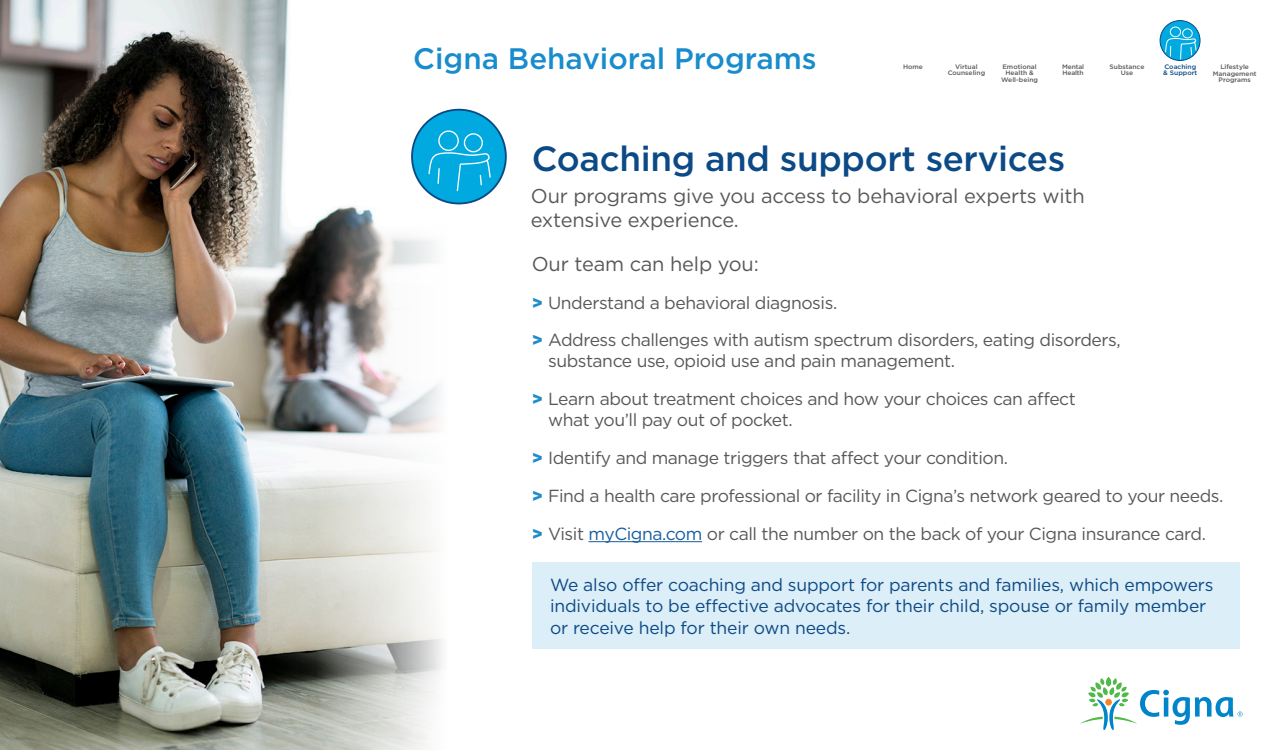
<style>
.page{position:relative;width:1280px;height:750px;background:#fff}
.page>*{position:absolute;margin:0;border:0;box-sizing:border-box;transform-origin:0 0}
.t1{font:500 35px "Gotham";letter-spacing:-.01em;color:#0c4a86}
.t2{font:500 29.62px "Gotham";color:#188ccc}
.t3{font:20px/24px "Gotham";letter-spacing:-.01em;color:#57585a}
.t4{font:17.5px/21px "Gotham";letter-spacing:-.025em;color:#57585a}
.t5{font:17.5px/21.2px "Gotham";letter-spacing:-.01em;color:#0c4a86}
.t6{font:500 6.5px/6.5px "Gotham";color:#58595b;text-align:center;scale:1.04 1}
.t7{font:500 6.5px/6.5px "Gotham";color:#0c4a86;scale:1.04 1}
.t8{font:500 6.5px/6.5px "Gotham";letter-spacing:-.025em;color:#58595b;scale:1.04 1}
.s1{font-weight:900;color:#218bcb}
.s2{color:#175d9e}
</style>
<div class="page">
<svg style="left:1080px;top:677px;width:163px;height:53px"></svg>
<img style="left:0;top:0;width:147px;height:750px">
<img style="left:147px;top:0;width:337px;height:750px">
<div style="left:412px;top:110px;width:94px;height:93px;background:#00aae0;border-radius:50%"></div>
<div style="left:411px;top:109px;width:96px;height:95px;border:2px solid #0c4a86;border-radius:50%"></div>
<svg style="left:428px;top:141px;width:63px;height:51px"></svg>
<div style="left:438px;top:130px;width:21px;height:21px;border:1px solid #fff;border-radius:50%"></div>
<div style="left:464px;top:133px;width:19px;height:19px;border:1px solid #fff;border-radius:50%"></div>
<hr style="left:588px;top:541px;width:114px;height:1px;background:#175d9e">
<div style="left:532px;top:562px;width:707px;height:87px;background:#dceef7"></div>
<svg style="left:1160px;top:21px;width:40px;height:40px"></svg>
<div style="left:1160px;top:20px;width:40px;height:41px;border:1px solid #0c4a86;border-radius:50%"></div>
<svg style="left:1165px;top:20px;width:32px;height:40px"></svg>
<p class="t2" style="left:413px;top:39px;width:405px">Cigna Behavioral Programs</p>
<p class="t6" style="left:903px;top:63px;width:21px">Home</p>
<p class="t8" style="left:1062px;top:63px;width:22px">Mental<br>Health</p>
<p class="t6" style="left:1110px;top:63px;width:35px">Substance<br>Use</p>
<p class="t7" style="left:1163px;top:63px;width:34px">Coaching &amp; Support</p>
<p class="t6" style="left:948px;top:63px;width:38px">Virtual<br>Counseling</p>
<p class="t6" style="left:1001px;top:63px;width:37px">Emotional<br>Health &amp;<br>Well-being</p>
<p class="t6" style="left:1213px;top:64px;width:44px">Lifestyle<br>Management<br>Programs</p>
<p class="t1" style="left:532px;top:136px;width:535px">Coaching and support services</p>
<p class="t3" style="left:531px;top:183px;width:555px">Our programs give you access to behavioral experts with extensive experience.</p>
<p class="t3" style="left:532px;top:251px;width:229px">Our team can help you:</p>
<p class="t4" style="left:532px;top:291px;width:307px"><span class="s1">&gt;</span> Understand a behavioral diagnosis.</p>
<p class="t4" style="left:548px;top:329px;width:574px;text-indent:-16px"><span class="s1">&gt;</span> Address challenges with autism spectrum disorders, eating disorders, substance use, opioid use and pain management.</p>
<p class="t4" style="left:548px;top:388px;width:529px;text-indent:-16px"><span class="s1">&gt;</span> Learn about treatment choices and how your choices can affect what you’ll pay out of pocket.</p>
<p class="t4" style="left:532px;top:447px;width:478px"><span class="s1">&gt;</span> Identify and manage triggers that affect your condition.</p>
<p class="t4" style="left:532px;top:485px;width:693px"><span class="s1">&gt;</span> Find a health care professional or facility in Cigna’s network geared to your needs.</p>
<p class="t4" style="left:532px;top:523px;width:676px"><span class="s1">&gt;</span> Visit <span class="s2">myCigna.com</span> or call the number on the back of your Cigna insurance card.</p>
<p class="t5" style="left:550px;top:574px;width:665px">We also offer coaching and support for parents and families, which empowers individuals to be effective advocates for their child, spouse or family member or receive help for their own needs.</p>
</div>
